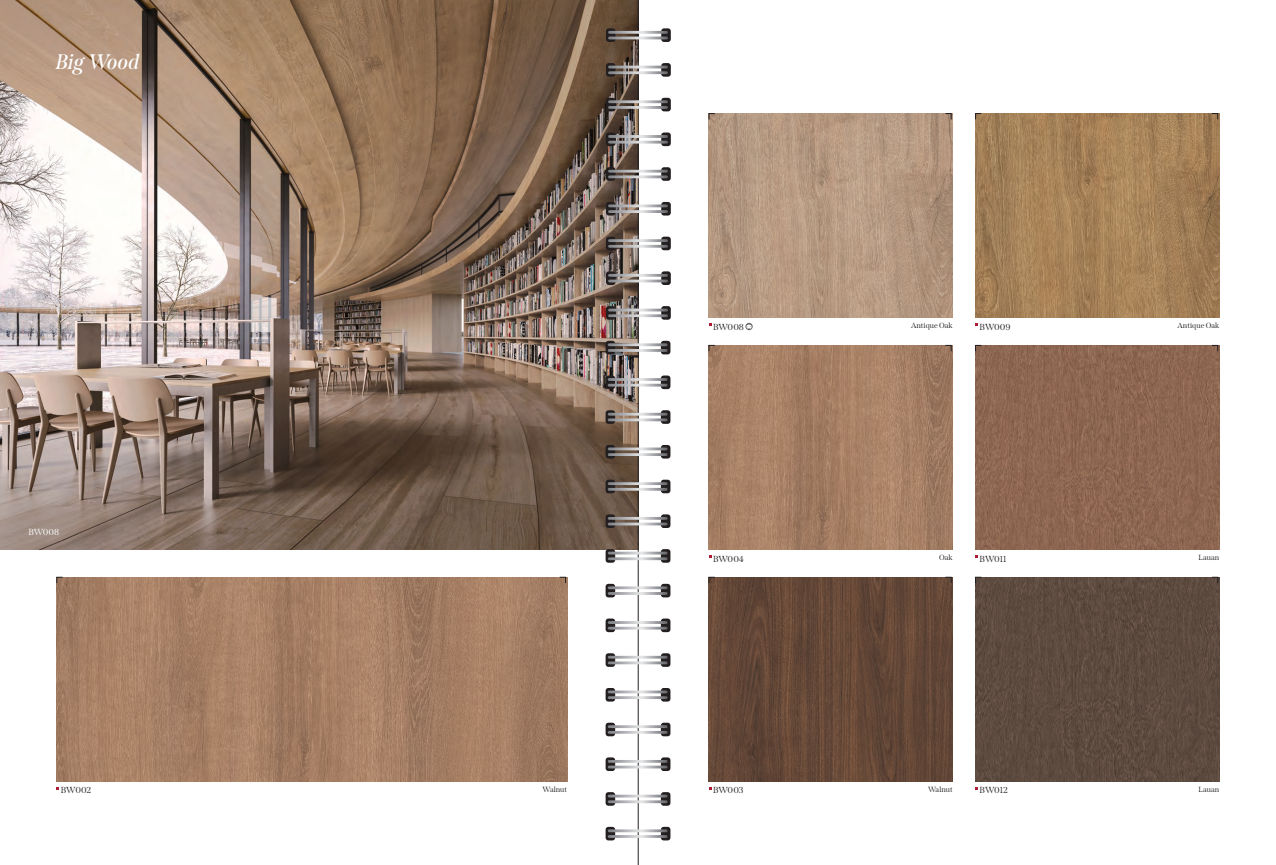
<style>
.page{position:relative;width:1276px;height:865px;background:#fff}
.page>*{position:absolute;margin:0;border:0;box-sizing:border-box;transform-origin:0 0}
.t1{font:italic 600 21px "Span";letter-spacing:.005em;color:#fff}
.제품코드_-_arrial_narrow{font:8.8px "Span";letter-spacing:-.03em;color:#231f20}
.제품코드_-_arrial_narrow-2{font:8.8px "Span";letter-spacing:-.015em;color:#fff}
.제품코드_-_arrial_narrow-3{font:7.5px "Span";color:#231f20}
</style>
<div class="page">
<img style="left:0;top:0;width:638px;height:549px">
<hr style="left:638px;top:0;width:1px;height:865px;background:#231f20">
<svg style="left:745px;top:323px;width:7px;height:7px"></svg>
<svg style="left:747px;top:325px;width:4px;height:3px"></svg>
<img style="left:709px;top:113px;width:243px;height:204px">
<img style="left:709px;top:345px;width:243px;height:204px">
<img style="left:709px;top:577px;width:243px;height:204px">
<img style="left:57px;top:577px;width:510px;height:204px">
<img style="left:975px;top:113px;width:244px;height:204px">
<img style="left:975px;top:345px;width:244px;height:204px">
<img style="left:975px;top:577px;width:244px;height:204px">
<svg style="left:709px;top:113px;width:5px;height:6px"></svg>
<svg style="left:945px;top:113px;width:6px;height:6px"></svg>
<svg style="left:709px;top:345px;width:5px;height:6px"></svg>
<svg style="left:945px;top:345px;width:6px;height:6px"></svg>
<svg style="left:709px;top:577px;width:5px;height:6px"></svg>
<svg style="left:945px;top:577px;width:6px;height:6px"></svg>
<svg style="left:975px;top:113px;width:6px;height:6px"></svg>
<svg style="left:1212px;top:113px;width:6px;height:6px"></svg>
<svg style="left:975px;top:345px;width:6px;height:6px"></svg>
<svg style="left:1212px;top:345px;width:6px;height:6px"></svg>
<svg style="left:975px;top:577px;width:6px;height:6px"></svg>
<svg style="left:1212px;top:577px;width:6px;height:6px"></svg>
<svg style="left:57px;top:577px;width:5px;height:6px"></svg>
<svg style="left:560px;top:577px;width:6px;height:6px"></svg>
<svg style="left:661px;top:28px;width:10px;height:14px"></svg>
<svg style="left:606px;top:28px;width:9px;height:14px"></svg>
<svg style="left:608px;top:31px;width:60px;height:3px"></svg>
<svg style="left:608px;top:37px;width:60px;height:2px"></svg>
<svg style="left:661px;top:63px;width:10px;height:14px"></svg>
<svg style="left:606px;top:63px;width:9px;height:14px"></svg>
<svg style="left:608px;top:66px;width:60px;height:2px"></svg>
<svg style="left:608px;top:71px;width:60px;height:3px"></svg>
<div style="left:661px;top:98px;width:10px;height:13px;background:#231f20;border-radius:3px"></div>
<div style="left:606px;top:98px;width:9px;height:13px;background:#231f20;border-radius:3px"></div>
<svg style="left:608px;top:100px;width:60px;height:3px"></svg>
<svg style="left:608px;top:106px;width:60px;height:3px"></svg>
<div style="left:661px;top:132px;width:10px;height:14px;background:#231f20;border-radius:3px"></div>
<div style="left:606px;top:132px;width:9px;height:14px;background:#231f20;border-radius:3px"></div>
<svg style="left:608px;top:135px;width:60px;height:3px"></svg>
<svg style="left:608px;top:141px;width:60px;height:3px"></svg>
<svg style="left:661px;top:167px;width:10px;height:14px"></svg>
<svg style="left:606px;top:167px;width:9px;height:14px"></svg>
<svg style="left:608px;top:170px;width:60px;height:3px"></svg>
<svg style="left:608px;top:175px;width:60px;height:3px"></svg>
<div style="left:661px;top:202px;width:10px;height:13px;background:#231f20;border-radius:3px"></div>
<div style="left:606px;top:202px;width:9px;height:13px;background:#231f20;border-radius:3px"></div>
<svg style="left:608px;top:204px;width:60px;height:3px"></svg>
<svg style="left:608px;top:210px;width:60px;height:3px"></svg>
<div style="left:661px;top:237px;width:10px;height:13px;background:#231f20;border-radius:3px"></div>
<div style="left:606px;top:237px;width:9px;height:13px;background:#231f20;border-radius:3px"></div>
<svg style="left:608px;top:239px;width:60px;height:3px"></svg>
<svg style="left:608px;top:245px;width:60px;height:3px"></svg>
<div style="left:661px;top:271px;width:10px;height:14px;background:#231f20;border-radius:3px"></div>
<div style="left:606px;top:271px;width:9px;height:14px;background:#231f20;border-radius:3px"></div>
<svg style="left:608px;top:274px;width:60px;height:3px"></svg>
<svg style="left:608px;top:279px;width:60px;height:3px"></svg>
<div style="left:661px;top:306px;width:10px;height:14px;background:#231f20;border-radius:3px"></div>
<svg style="left:606px;top:306px;width:9px;height:14px"></svg>
<svg style="left:608px;top:308px;width:60px;height:3px"></svg>
<svg style="left:608px;top:314px;width:60px;height:3px"></svg>
<div style="left:661px;top:341px;width:9px;height:13px;background:#231f20;border-radius:3px"></div>
<div style="left:605px;top:341px;width:10px;height:13px;background:#231f20;border-radius:3px"></div>
<svg style="left:608px;top:343px;width:59px;height:3px"></svg>
<svg style="left:608px;top:349px;width:59px;height:3px"></svg>
<svg style="left:661px;top:375px;width:9px;height:14px"></svg>
<svg style="left:605px;top:375px;width:10px;height:14px"></svg>
<svg style="left:608px;top:378px;width:59px;height:3px"></svg>
<svg style="left:608px;top:384px;width:59px;height:2px"></svg>
<svg style="left:661px;top:410px;width:9px;height:14px"></svg>
<svg style="left:605px;top:410px;width:10px;height:14px"></svg>
<svg style="left:608px;top:413px;width:59px;height:2px"></svg>
<svg style="left:608px;top:418px;width:59px;height:3px"></svg>
<svg style="left:661px;top:445px;width:9px;height:13px"></svg>
<svg style="left:605px;top:445px;width:10px;height:13px"></svg>
<svg style="left:608px;top:447px;width:59px;height:3px"></svg>
<svg style="left:608px;top:453px;width:59px;height:3px"></svg>
<svg style="left:661px;top:479px;width:9px;height:14px"></svg>
<div style="left:605px;top:479px;width:10px;height:14px;background:#231f20;border-radius:3px"></div>
<svg style="left:608px;top:482px;width:59px;height:3px"></svg>
<svg style="left:608px;top:488px;width:59px;height:2px"></svg>
<svg style="left:661px;top:514px;width:9px;height:14px"></svg>
<svg style="left:605px;top:514px;width:10px;height:14px"></svg>
<svg style="left:608px;top:517px;width:59px;height:3px"></svg>
<svg style="left:608px;top:522px;width:59px;height:3px"></svg>
<svg style="left:661px;top:549px;width:9px;height:13px"></svg>
<svg style="left:605px;top:549px;width:10px;height:13px"></svg>
<svg style="left:608px;top:551px;width:59px;height:3px"></svg>
<svg style="left:608px;top:557px;width:59px;height:3px"></svg>
<div style="left:661px;top:584px;width:9px;height:13px;background:#231f20;border-radius:3px"></div>
<div style="left:605px;top:584px;width:10px;height:13px;background:#231f20;border-radius:3px"></div>
<svg style="left:608px;top:586px;width:59px;height:3px"></svg>
<svg style="left:608px;top:592px;width:59px;height:3px"></svg>
<div style="left:661px;top:618px;width:9px;height:14px;background:#231f20;border-radius:3px"></div>
<svg style="left:605px;top:618px;width:10px;height:14px"></svg>
<svg style="left:608px;top:621px;width:59px;height:3px"></svg>
<svg style="left:608px;top:626px;width:59px;height:3px"></svg>
<svg style="left:661px;top:653px;width:9px;height:14px"></svg>
<svg style="left:605px;top:653px;width:10px;height:14px"></svg>
<svg style="left:608px;top:655px;width:59px;height:3px"></svg>
<svg style="left:608px;top:661px;width:59px;height:3px"></svg>
<svg style="left:661px;top:688px;width:9px;height:13px"></svg>
<svg style="left:605px;top:688px;width:10px;height:13px"></svg>
<svg style="left:608px;top:690px;width:59px;height:3px"></svg>
<svg style="left:608px;top:696px;width:59px;height:3px"></svg>
<svg style="left:661px;top:722px;width:9px;height:14px"></svg>
<div style="left:605px;top:722px;width:10px;height:14px;background:#231f20;border-radius:3px"></div>
<svg style="left:608px;top:725px;width:59px;height:3px"></svg>
<svg style="left:608px;top:731px;width:59px;height:2px"></svg>
<svg style="left:661px;top:757px;width:9px;height:14px"></svg>
<svg style="left:605px;top:757px;width:10px;height:14px"></svg>
<svg style="left:608px;top:760px;width:59px;height:2px"></svg>
<svg style="left:608px;top:765px;width:59px;height:3px"></svg>
<svg style="left:661px;top:792px;width:9px;height:13px"></svg>
<svg style="left:605px;top:792px;width:10px;height:13px"></svg>
<svg style="left:608px;top:794px;width:59px;height:3px"></svg>
<svg style="left:608px;top:800px;width:59px;height:3px"></svg>
<svg style="left:661px;top:826px;width:9px;height:14px"></svg>
<svg style="left:605px;top:826px;width:10px;height:14px"></svg>
<svg style="left:608px;top:829px;width:59px;height:3px"></svg>
<svg style="left:608px;top:835px;width:59px;height:2px"></svg>
<p class="t1" style="left:57px;top:50px;width:85px">Big Wood</p>
<p class="제품코드_-_arrial_narrow-2" style="left:28px;top:526px;width:32px">BW008</p>
<p class="제품코드_-_arrial_narrow" style="left:713px;top:321px;width:32px">BW008</p>
<p class="제품코드_-_arrial_narrow" style="left:713px;top:553px;width:32px">BW004</p>
<p class="제품코드_-_arrial_narrow-3" style="left:911px;top:321px;width:43px">Antique Oak</p>
<p class="제품코드_-_arrial_narrow-3" style="left:1177px;top:321px;width:43px">Antique Oak</p>
<p class="제품코드_-_arrial_narrow" style="left:979px;top:321px;width:32px">BW009</p>
<p class="제품코드_-_arrial_narrow-3" style="left:939px;top:553px;width:15px">Oak</p>
<p class="제품코드_-_arrial_narrow-3" style="left:1198px;top:553px;width:22px">Lauan</p>
<p class="제품코드_-_arrial_narrow" style="left:979px;top:553px;width:28px">BW011</p>
<p class="제품코드_-_arrial_narrow-3" style="left:542px;top:785px;width:26px">Walnut</p>
<p class="제품코드_-_arrial_narrow-3" style="left:928px;top:785px;width:26px">Walnut</p>
<p class="제품코드_-_arrial_narrow-3" style="left:1198px;top:785px;width:22px">Lauan</p>
<p class="제품코드_-_arrial_narrow" style="left:979px;top:785px;width:30px">BW012</p>
<p class="제품코드_-_arrial_narrow" style="left:61px;top:785px;width:32px">BW002</p>
<p class="제품코드_-_arrial_narrow" style="left:713px;top:785px;width:32px">BW003</p>
</div>
